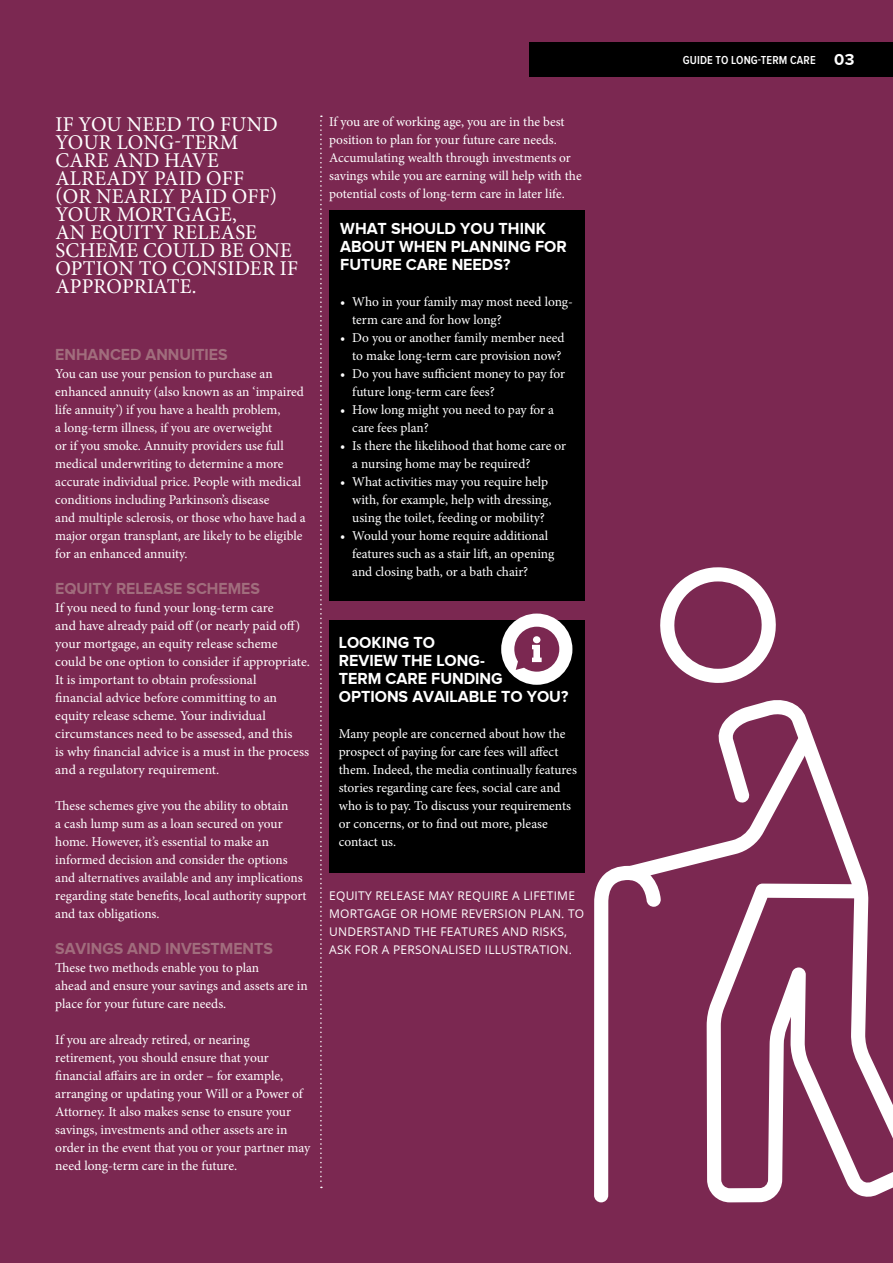
<style>
.page{position:relative;width:893px;height:1263px;background:#7b2851}
.page>*{position:absolute;margin:0;border:0;box-sizing:border-box;transform-origin:0 0}
.t1{font:21px/18px "Minion Pro";letter-spacing:.01em;color:#fff}
.t2{font:700 16.5px/18px "Proxima Nova";color:#fff}
.t3{font:700 16.5px "Proxima Nova";color:#a16d7d;scale:.96 1}
.t4{font:13.5px/18px "Minion Pro";letter-spacing:-.005em;color:#fff}
.t5{font:12px/18px "Open Sans";letter-spacing:.02em;color:#fff}
.t6{font:600 12px "Proxima Nova Cond";letter-spacing:.01em;color:#fff}
.s1{font-family:"Proxima Nova";font-weight:700;font-size:16.5px}
</style>
<div class="page">
<div style="left:530px;top:43px;width:363px;height:34px;background:#000"></div>
<svg style="left:320px;top:116px;width:2px;height:1072px"></svg>
<div style="left:329px;top:620px;width:256px;height:252px;background:#000"></div>
<div style="left:329px;top:211px;width:256px;height:390px;background:#000"></div>
<div style="left:501px;top:613px;width:71px;height:72px;background:#fff;border-radius:50%"></div>
<svg style="left:514px;top:627px;width:45px;height:45px"></svg>
<svg style="left:660px;top:567px;width:116px;height:116px"></svg>
<svg style="left:594px;top:846px;width:113px;height:356px"></svg>
<svg style="left:707px;top:700px;width:186px;height:502px"></svg>
<h1 class="t1" style="left:55px;top:115px;width:244px">IF YOU NEED TO FUND<br>YOUR LONG-TERM<br>CARE AND HAVE<br>ALREADY PAID OFF<br>(OR NEARLY PAID OFF)<br>YOUR MORTGAGE,<br>AN EQUITY RELEASE<br>SCHEME COULD BE ONE<br>OPTION TO CONSIDER IF<br>APPROPRIATE.</h1>
<p class="t3" style="left:55px;top:345px;width:181px">ENHANCED ANNUITIES</p>
<p class="t4" style="left:55px;top:365px;width:252px">You can use your pension to purchase an enhanced annuity (also known as an ‘impaired life annuity’) if you have a health problem,<br>a long-term illness, if you are overweight<br>or if you smoke. Annuity providers use full medical underwriting to determine a more accurate individual price. People with medical conditions including Parkinson’s disease<br>and multiple sclerosis, or those who have had a major organ transplant, are likely to be eligible for an enhanced annuity.</p>
<p class="t3" style="left:55px;top:579px;width:215px">EQUITY RELEASE SCHEMES</p>
<p class="t4" style="left:55px;top:599px;width:256px">If you need to fund your long-term care<br>and have already paid off (or nearly paid off) your mortgage, an equity release scheme could be one option to consider if appropriate.<br>It is important to obtain professional<br>financial advice before committing to an equity release scheme. Your individual circumstances need to be assessed, and this<br>is why financial advice is a must in the process and a regulatory requirement.</p>
<p class="t4" style="left:55px;top:797px;width:253px">These schemes give you the ability to obtain<br>a cash lump sum as a loan secured on your home. However, it’s essential to make an informed decision and consider the options and alternatives available and any implications regarding state benefits, local authority support and tax obligations.</p>
<p class="t3" style="left:55px;top:939px;width:228px">SAVINGS AND INVESTMENTS</p>
<p class="t4" style="left:55px;top:959px;width:254px">These two methods enable you to plan<br>ahead and ensure your savings and assets are in place for your future care needs.</p>
<p class="t4" style="left:55px;top:1031px;width:257px">If you are already retired, or nearing retirement, you should ensure that your financial affairs are in order – for example, arranging or updating your Will or a Power of Attorney. It also makes sense to ensure your savings, investments and other assets are in order in the event that you or your partner may need long-term care in the future.</p>
<p class="t4" style="left:329px;top:113px;width:254px">If you are of working age, you are in the best position to plan for your future care needs.<br>Accumulating wealth through investments or savings while you are earning will help with the potential costs of long-term care in later life.</p>
<p class="t2" style="left:340px;top:219px;width:228px">WHAT SHOULD YOU THINK<br>ABOUT WHEN PLANNING FOR<br>FUTURE CARE NEEDS?</p>
<p class="t4" style="left:352px;top:293px;width:222px;text-indent:-12px">• Who in your family may most need long&shy;term care and for how long?</p>
<p class="t4" style="left:340px;top:329px;width:226px;text-align:right">• Do you or another family member need to make long-term care provision now?</p>
<p class="t4" style="left:352px;top:365px;width:214px;text-indent:-12px">• Do you have sufficient money to pay for future long-term care fees?</p>
<p class="t4" style="left:352px;top:401px;width:203px;text-indent:-12px">• How long might you need to pay for a care fees plan?</p>
<p class="t4" style="left:352px;top:437px;width:215px;text-indent:-12px">• Is there the likelihood that home care or a nursing home may be required?</p>
<p class="t4" style="left:352px;top:473px;width:201px;text-indent:-12px">• What activities may you require help with, for example, help with dressing, using the toilet, feeding or mobility?</p>
<p class="t4" style="left:352px;top:527px;width:204px;text-indent:-12px">• Would your home require additional features such as a stair lift, an opening and closing bath, or a bath chair?</p>
<p class="t2" style="left:339px;top:633px;width:231px">LOOKING TO<br>REVIEW THE LONG-<br>TERM CARE FUNDING<br>OPTIONS AVAILABLE TO YOU?</p>
<p class="t4" style="left:339px;top:725px;width:240px">Many people are concerned about how the prospect of paying for care fees will affect them. Indeed, the media continually features stories regarding care fees, social care and who is to pay. To discuss your requirements or concerns, or to find out more, please contact us.</p>
<p class="t5" style="left:329px;top:886px;width:257px">EQUITY RELEASE MAY REQUIRE A LIFETIME MORTGAGE OR HOME REVERSION PLAN. TO UNDERSTAND THE FEATURES AND RISKS, ASK FOR A PERSONALISED ILLUSTRATION.</p>
<p class="t6" style="left:683px;top:55px;width:173px">GUIDE TO LONG-TERM CARE <span class="s1">03</span></p>
</div>
